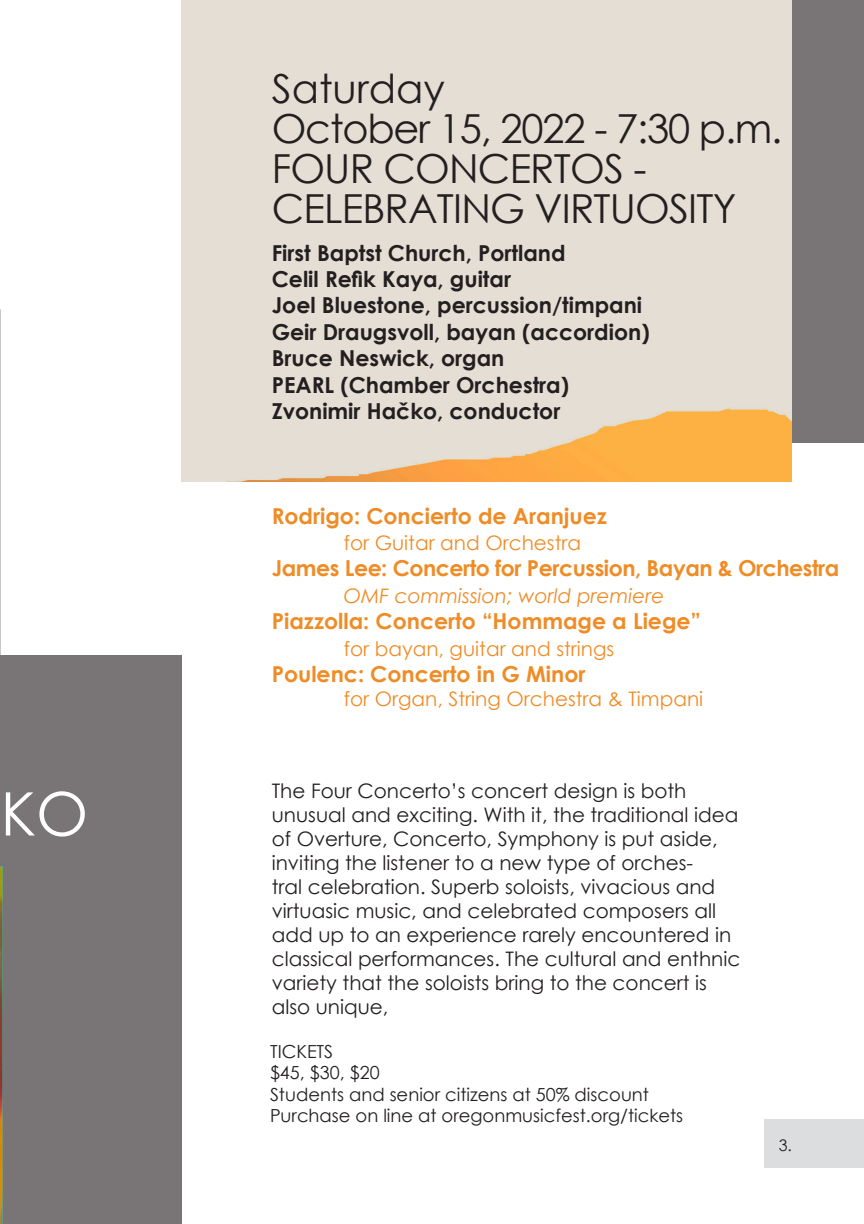
<style>
.page{position:relative;width:864px;height:1224px;background:#fff}
.page>*{position:absolute;margin:0;border:0;box-sizing:border-box;transform-origin:0 0}
.t1{font:60px "Century Gothic";color:#fff}
.t2{font:40px "Century Gothic";letter-spacing:-.02em;color:#231f20}
.t3{font:40px "Century Gothic";color:#231f20}
.t4{font:700 22px "Century Gothic";color:#231f20}
.t5{font:700 22px "Century Gothic";color:#ef8c26}
.t6{font:700 22px "Century Gothic";letter-spacing:-.02em;color:#ef8c26}
.t7{font:20px/24px "Century Gothic";color:#231f20}
.t8{font:20px "Century Gothic";color:#ef8c26}
.t9{font:italic 20px "Century Gothic";color:#ef8c26}
.t10{font:18px "Century Gothic";color:#231f20}
.t11{font:16px "Century Gothic";color:#231f20}
</style>
<div class="page">
<div style="left:764px;top:1120px;width:100px;height:48px;background:#dcdddf"></div>
<div style="left:0;top:655px;width:181px;height:569px;background:#797576"></div>
<img style="left:0;top:867px;width:2px;height:357px">
<img style="left:0;top:0;width:1px;height:321px">
<img style="left:0;top:321px;width:1px;height:303px">
<div style="left:181px;top:0;width:611px;height:481px;background:#e4ded4"></div>
<div style="left:792px;top:0;width:72px;height:442px;background:#797576"></div>
<h1 class="t1" style="left:1px;top:772px;width:89px">KO</h1>
<p class="t3" style="left:272px;top:61px;width:175px">Saturday</p>
<p class="t2" style="left:272px;top:101px;width:512px">October 15, 2022 - 7:30 p.m.</p>
<p class="t2" style="left:272px;top:141px;width:376px">FOUR CONCERTOS -</p>
<p class="t2" style="left:272px;top:181px;width:466px">CELEBRATING VIRTUOSITY</p>
<p class="t4" style="left:272px;top:236px;width:295px">First Baptst Church, Portland</p>
<p class="t4" style="left:272px;top:262px;width:241px">Celil Refik Kaya, guitar</p>
<p class="t4" style="left:272px;top:289px;width:372px">Joel Bluestone, percussion/timpani</p>
<p class="t4" style="left:272px;top:315px;width:379px">Geir Draugsvoll, bayan (accordion)</p>
<p class="t4" style="left:272px;top:341px;width:234px">Bruce Neswick, organ</p>
<p class="t4" style="left:272px;top:368px;width:299px">PEARL (Chamber Orchestra)</p>
<p class="t4" style="left:272px;top:394px;width:290px">Zvonimir Hačko, conductor</p>
<p class="t5" style="left:272px;top:499px;width:337px">Rodrigo: Concierto de Aranjuez</p>
<p class="t8" style="left:344px;top:529px;width:239px">for Guitar and Orchestra</p>
<p class="t6" style="left:272px;top:552px;width:569px">James Lee: Concerto for Percussion, Bayan &amp; Orchestra</p>
<p class="t9" style="left:344px;top:582px;width:322px">OMF commission; world premiere</p>
<p class="t5" style="left:272px;top:604px;width:431px">Piazzolla: Concerto “Hommage a Liege”</p>
<p class="t8" style="left:344px;top:634px;width:272px">for bayan, guitar and strings</p>
<p class="t5" style="left:272px;top:657px;width:315px">Poulenc: Concerto in G Minor</p>
<p class="t8" style="left:344px;top:685px;width:361px">for Organ, String Orchestra &amp; Timpani</p>
<p class="t7" style="left:272px;top:778px;width:470px">The Four Concerto’s concert design is both unusual and exciting. With it, the traditional idea of Overture, Concerto, Symphony is put aside, inviting the listener to a new type of orches-<br>tral celebration. Superb soloists, vivacious and virtuasic music, and celebrated composers all add up to an experience rarely encountered in classical performances. The cultural and enthnic variety that the soloists bring to the concert is also unique,</p>
<p class="t10" style="left:270px;top:1038px;width:65px">TICKETS</p>
<p class="t10" style="left:270px;top:1060px;width:111px">$45, $30, $20</p>
<p class="t10" style="left:270px;top:1082px;width:381px">Students and senior citizens at 50% discount</p>
<p class="t10" style="left:270px;top:1103px;width:415px">Purchase on line at oregonmusicfest.org/tickets</p>
<p class="t11" style="left:779px;top:1134px;width:15px">3.</p>
</div>
